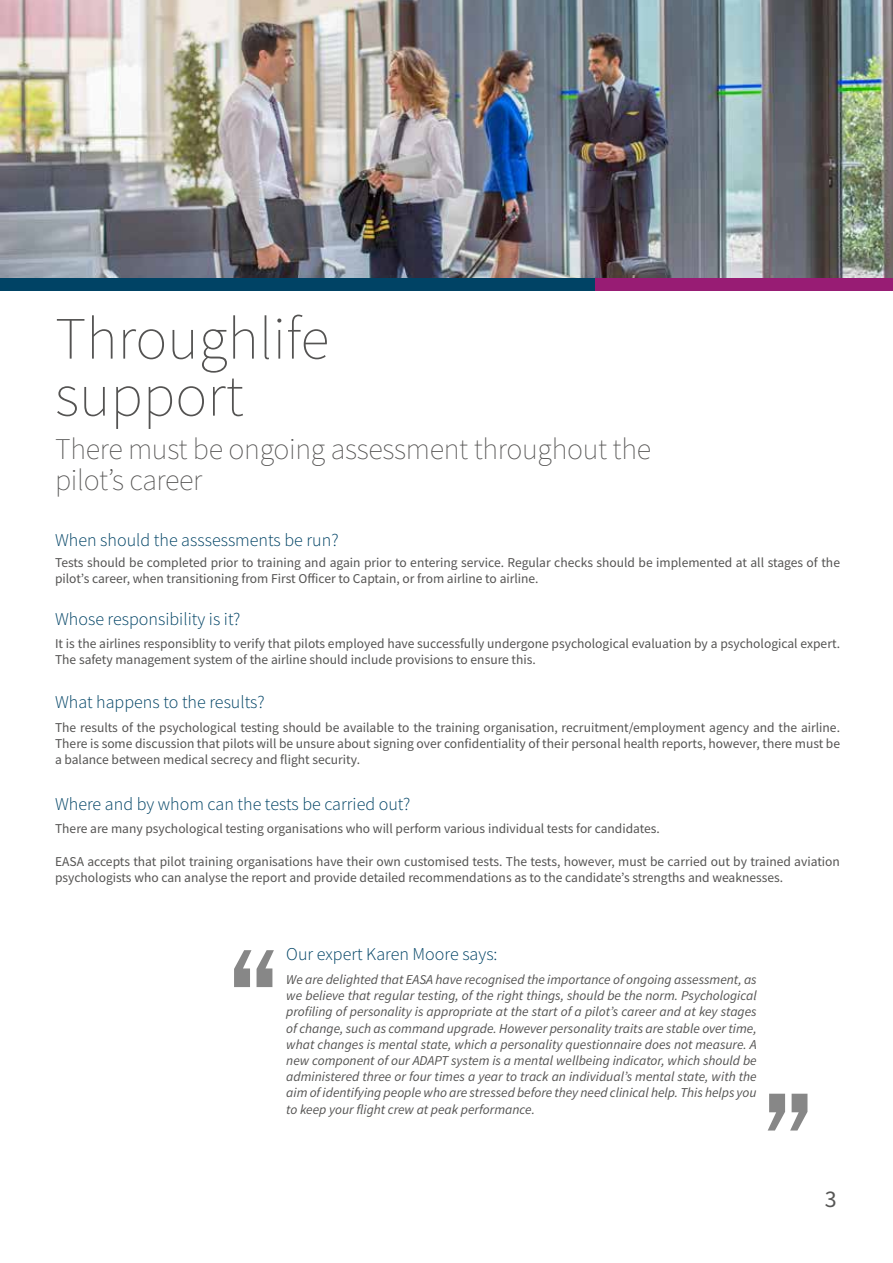
<style>
.page{position:relative;width:893px;height:1263px;background:#fff}
.page>*{position:absolute;margin:0;border:0;box-sizing:border-box;transform-origin:0 0}
.t1{font:500 condensed 150px "Franklin Gothic";color:#878787}
.t2{font:200 60px/57px "Source Sans Pro";color:#545352}
.t3{font:200 30px/31.5px "Source Sans Pro";letter-spacing:-.01em;color:#545352}
.t4{font:24px "Source Sans Pro";color:#575756}
.t5{font:300 18px "Source Sans Pro";color:#004365}
.t6{font:13.5px/16.2px "Source Sans Pro";color:#545352}
.t7{font:italic 13.5px/16.2px "Source Sans Pro";color:#545352;text-align:justify}
</style>
<div class="page">
<img style="left:0;top:0;width:893px;height:279px">
<div style="left:0;top:279px;width:595px;height:12px;background:#004365"></div>
<div style="left:595px;top:279px;width:298px;height:12px;background:#981c74"></div>
<h2 class="t2" style="left:55px;top:311px;width:276px">Throughlife support</h2>
<h3 class="t3" style="left:55px;top:433px;width:597px">There must be ongoing assessment throughout the pilot’s career</h3>
<h3 class="t5" style="left:55px;top:529px;width:285px">When should the asssessments be run?</h3>
<p class="t6" style="left:55px;top:554px;width:786px">Tests should be completed prior to training and again prior to entering service. Regular checks should be implemented at all stages of the pilot’s career, when transitioning from First Officer to Captain, or from airline to airline.</p>
<h3 class="t5" style="left:55px;top:608px;width:187px">Whose responsibility is it?</h3>
<p class="t6" style="left:55px;top:635px;width:786px">It is the airlines responsiblity to verify that pilots employed have successfully undergone psychological evaluation by a psychological expert.<br>The safety management system of the airline should include provisions to ensure this.</p>
<h3 class="t5" style="left:55px;top:691px;width:211px">What happens to the results?</h3>
<p class="t6" style="left:55px;top:719px;width:786px;text-align:justify">The results of the psychological testing should be available to the training organisation, recruitment/employment agency and the airline.<br>There is some discussion that pilots will be unsure about signing over confidentiality of their personal health reports, however, there must be a balance between medical secrecy and flight security.</p>
<h3 class="t5" style="left:55px;top:793px;width:357px">Where and by whom can the tests be carried out?</h3>
<p class="t6" style="left:55px;top:821px;width:606px">There are many psychological testing organisations who will perform various individual tests for candidates.</p>
<p class="t6" style="left:55px;top:853px;width:786px">EASA accepts that pilot training organisations have their own customised tests. The tests, however, must be carried out by trained aviation psychologists who can analyse the report and provide detailed recommendations as to the candidate’s strengths and weaknesses.</p>
<h1 class="t1" style="left:226px;top:903px;width:58px">“</h1>
<h3 class="t5" style="left:286px;top:943px;width:213px">Our expert Karen Moore says:</h3>
<p class="t7" style="left:286px;top:971px;width:472px">We are delighted that EASA have recognised the importance of ongoing assessment, as we believe that regular testing, of the right things, should be the norm. Psychological profiling of personality is appropriate at the start of a pilot’s career and at key stages of change, such as command upgrade. However personality traits are stable over time, what changes is mental state, which a personality questionnaire does not measure. A new component of our ADAPT system is a mental wellbeing indicator, which should be administered three or four times a year to track an individual’s mental state, with the aim of identifying people who are stressed before they need clinical help. This helps you to keep your flight crew at peak performance.</p>
<h1 class="t1" style="left:759px;top:1045px;width:58px">”</h1>
<h3 class="t4" style="left:825px;top:1184px;width:13px">3</h3>
</div>
